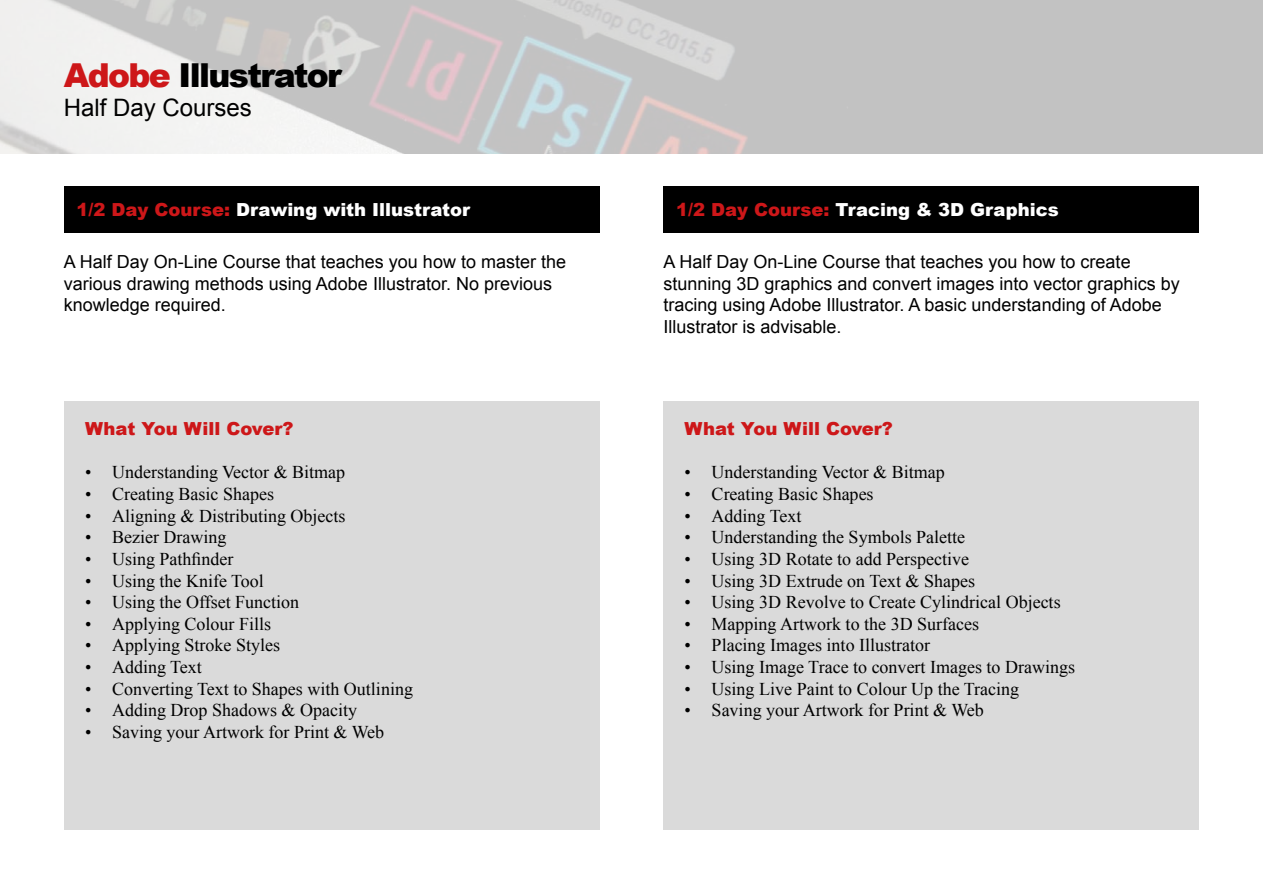
<style>
.page{position:relative;width:1263px;height:893px;background:#fff}
.page>*{position:absolute;margin:0;border:0;box-sizing:border-box;transform-origin:0 0}
.t1{font:900 33px "Arial";letter-spacing:-.05em;color:#000}
.t2{font:24px "Arial";color:#000}
.t3{font:18px "Times New Roman";color:#000}
.t4{font:18px/21.6px "Arial";color:#000}
.t5{font:900 18px "Arial";color:#fff}
.t6{font:900 18px "Arial";color:#cd1719}
.s1{color:#cd1719}
</style>
<div class="page">
<div style="left:64px;top:401px;width:536px;height:428px;background:#dadada"></div>
<div style="left:663px;top:401px;width:536px;height:428px;background:#dadada"></div>
<div style="left:663px;top:186px;width:536px;height:46px;background:#000"></div>
<div style="left:64px;top:186px;width:536px;height:46px;background:#000"></div>
<h1 class="t1" style="left:64px;top:52px;width:279px"><span class="s1">Adobe</span> Illustrator</h1>
<h2 class="t2" style="left:64px;top:92px;width:190px">Half Day Courses</h2>
<p class="t5" style="left:77px;top:196px;width:395px"><span class="s1">1/2 Day Course:</span> Drawing with Illustrator</p>
<p class="t4" style="left:64px;top:251px;width:504px">A Half Day On-Line Course that teaches you how to master the various drawing methods using Adobe Illustrator. No previous knowledge required.</p>
<p class="t6" style="left:85px;top:416px;width:210px">What You Will Cover?</p>
<p class="t3" style="left:85px;top:460px;width:262px">• Understanding Vector &amp; Bitmap</p>
<p class="t3" style="left:85px;top:482px;width:190px">• Creating Basic Shapes</p>
<p class="t3" style="left:85px;top:504px;width:262px">• Aligning &amp; Distributing Objects</p>
<p class="t3" style="left:85px;top:525px;width:143px">• Bezier Drawing</p>
<p class="t3" style="left:85px;top:547px;width:150px">• Using Pathfinder</p>
<p class="t3" style="left:85px;top:568px;width:180px">• Using the Knife Tool</p>
<p class="t3" style="left:85px;top:590px;width:216px">• Using the Offset Function</p>
<p class="t3" style="left:85px;top:612px;width:188px">• Applying Colour Fills</p>
<p class="t3" style="left:85px;top:633px;width:197px">• Applying Stroke Styles</p>
<p class="t3" style="left:85px;top:655px;width:118px">• Adding Text</p>
<p class="t3" style="left:85px;top:676px;width:329px">• Converting Text to Shapes with Outlining</p>
<p class="t3" style="left:85px;top:698px;width:273px">• Adding Drop Shadows &amp; Opacity</p>
<p class="t3" style="left:85px;top:720px;width:301px">• Saving your Artwork for Print &amp; Web</p>
<p class="t5" style="left:676px;top:196px;width:384px"><span class="s1">1/2 Day Course:</span> Tracing &amp; 3D Graphics</p>
<p class="t4" style="left:663px;top:251px;width:518px">A Half Day On-Line Course that teaches you how to create stunning 3D graphics and convert images into vector graphics by tracing using Adobe Illustrator. A basic understanding of Adobe Illustrator is advisable.</p>
<p class="t6" style="left:685px;top:416px;width:210px">What You Will Cover?</p>
<p class="t3" style="left:685px;top:460px;width:262px">• Understanding Vector &amp; Bitmap</p>
<p class="t3" style="left:685px;top:482px;width:190px">• Creating Basic Shapes</p>
<p class="t3" style="left:685px;top:504px;width:118px">• Adding Text</p>
<p class="t3" style="left:685px;top:525px;width:282px">• Understanding the Symbols Palette</p>
<p class="t3" style="left:685px;top:547px;width:286px">• Using 3D Rotate to add Perspective</p>
<p class="t3" style="left:685px;top:568px;width:292px">• Using 3D Extrude on Text &amp; Shapes</p>
<p class="t3" style="left:685px;top:590px;width:377px">• Using 3D Revolve to Create Cylindrical Objects</p>
<p class="t3" style="left:685px;top:612px;width:296px">• Mapping Artwork to the 3D Surfaces</p>
<p class="t3" style="left:685px;top:633px;width:247px">• Placing Images into Illustrator</p>
<p class="t3" style="left:685px;top:655px;width:392px">• Using Image Trace to convert Images to Drawings</p>
<p class="t3" style="left:685px;top:676px;width:336px">• Using Live Paint to Colour Up the Tracing</p>
<p class="t3" style="left:685px;top:698px;width:301px">• Saving your Artwork for Print &amp; Web</p>
</div>
